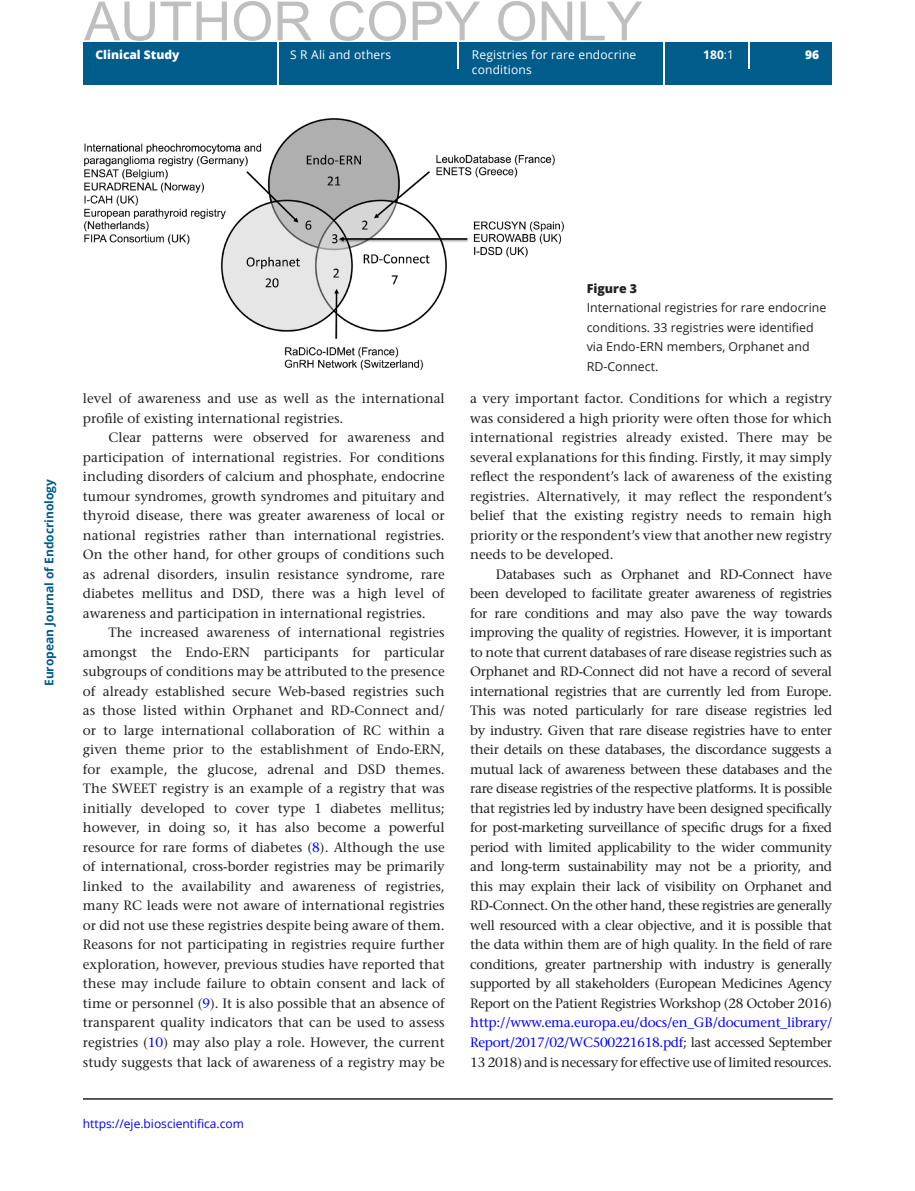
<style>
.page{position:relative;width:915px;height:1191px;background:#fff}
.page>*{position:absolute;margin:0;border:0;box-sizing:border-box;transform-origin:0 0}
.t1{font:54px "Arial";color:#bfbfbf}
.TXI{font:500 13.5px/19.5px "Stone Serif Std";color:#231f20;text-align:justify}
.TXT{font:500 13.5px/19.5px "Stone Serif Std";color:#231f20}
.FC{font:12.3px/19.5px "Open Sans";color:#231f20}
.FC-2{font:800 12.3px "Open Sans";color:#231f20}
.t2{font:12px "Open Sans";letter-spacing:.015em;color:#fff}
.t3{font:700 12px "Open Sans";color:#005c8a}
.t4{font:12px "Open Sans";color:#00f}
.t5{font:800 12px "Open Sans";color:#fff}
.t6{font:700 12px "Open Sans";color:#fff}
.s1{font-weight:400}
.s2{color:#00f}
</style>
<div class="page">
<div style="left:83px;top:42px;width:748px;height:43px;background:#005c8a"></div>
<hr style="left:277px;top:42px;width:1px;height:43px;background:#fff">
<hr style="left:663px;top:42px;width:1px;height:43px;background:#fff">
<hr style="left:457px;top:42px;width:2px;height:26px;background:#fff">
<hr style="left:83px;top:1098px;width:749px;height:1px;background:#231f20">
<hr style="left:747px;top:42px;width:2px;height:26px;background:#fff">
<img style="left:84px;top:118px;width:480px;height:253px">
<h1 class="t1" style="left:84px;top:-14px;width:560px">AUTHOR COPY ONLY</h1>
<p class="t5" style="left:95px;top:46px;width:85px">Clinical Study</p>
<p class="t2" style="left:290px;top:47px;width:103px">S R Ali and others</p>
<p class="t2" style="left:471px;top:47px;width:166px">Registries for rare endocrine</p>
<p class="t6" style="left:703px;top:46px;width:32px">180<span class="s1">:1</span></p>
<p class="t5" style="left:804px;top:46px;width:16px">96</p>
<p class="t2" style="left:471px;top:61px;width:61px">conditions</p>
<p class="t3" style="left:41px;top:686px;width:209px;rotate:-90deg">European Journal of Endocrinology</p>
<p class="TXT" style="left:83px;top:389px;width:363px">level of awareness and use as well as the international profile of existing international registries.</p>
<p class="TXI" style="left:83px;top:428px;width:363px;text-indent:26px">Clear patterns were observed for awareness and participation of international registries. For conditions including disorders of calcium and phosphate, endocrine tumour syndromes, growth syndromes and pituitary and thyroid disease, there was greater awareness of local or national registries rather than international registries.<br>On the other hand, for other groups of conditions such as adrenal disorders, insulin resistance syndrome, rare diabetes mellitus and DSD, there was a high level of awareness and participation in international registries.</p>
<p class="TXI" style="left:83px;top:623px;width:363px;text-indent:26px">The increased awareness of international registries amongst the Endo-ERN participants for particular subgroups of conditions may be attributed to the presence of already established secure Web-based registries such as those listed within Orphanet and RD-Connect and/ or to large international collaboration of RC within a given theme prior to the establishment of Endo-ERN, for example, the glucose, adrenal and DSD themes.<br>The SWEET registry is an example of a registry that was initially developed to cover type 1 diabetes mellitus; however, in doing so, it has also become a powerful resource for rare forms of diabetes (<span class="s2">8</span>). Although the use of international, cross-border registries may be primarily linked to the availability and awareness of registries, many RC leads were not aware of international registries or did not use these registries despite being aware of them.<br>Reasons for not participating in registries require further exploration, however, previous studies have reported that these may include failure to obtain consent and lack of time or personnel (<span class="s2">9</span>). It is also possible that an absence of transparent quality indicators that can be used to assess registries (<span class="s2">10</span>) may also play a role. However, the current study suggests that lack of awareness of a registry may be</p>
<p class="t4" style="left:83px;top:1115px;width:162px">https://eje.bioscientifica.com</p>
<p class="FC-2" style="left:586px;top:279px;width:52px">Figure 3</p>
<p class="FC" style="left:586px;top:298px;width:241px">International registries for rare endocrine conditions. 33 registries were identified via Endo-ERN members, Orphanet and RD-Connect.</p>
<p class="TXI" style="left:470px;top:389px;width:363px">a very important factor. Conditions for which a registry was considered a high priority were often those for which international registries already existed. There may be several explanations for this finding. Firstly, it may simply reflect the respondent’s lack of awareness of the existing registries. Alternatively, it may reflect the respondent’s belief that the existing registry needs to remain high priority or the respondent’s view that another new registry needs to be developed.</p>
<p class="TXI" style="left:470px;top:564px;width:363px;text-indent:26px">Databases such as Orphanet and RD-Connect have been developed to facilitate greater awareness of registries for rare conditions and may also pave the way towards improving the quality of registries. However, it is important to note that current databases of rare disease registries such as Orphanet and RD-Connect did not have a record of several international registries that are currently led from Europe.<br>This was noted particularly for rare disease registries led by industry. Given that rare disease registries have to enter their details on these databases, the discordance suggests a mutual lack of awareness between these databases and the rare disease registries of the respective platforms. It is possible that registries led by industry have been designed specifically for post-marketing surveillance of specific drugs for a fixed period with limited applicability to the wider community and long-term sustainability may not be a priority, and this may explain their lack of visibility on Orphanet and RD-Connect. On the other hand, these registries are generally well resourced with a clear objective, and it is possible that the data within them are of high quality. In the field of rare conditions, greater partnership with industry is generally supported by all stakeholders (European Medicines Agency Report on the Patient Registries Workshop (28 October 2016) <span class="s2">http://www.ema.europa.eu/docs/en_GB/document_library/ Report/2017/02/WC500221618.pdf</span>; last accessed September 13 2018) and is necessary for effective use of limited resources.</p>
</div>
